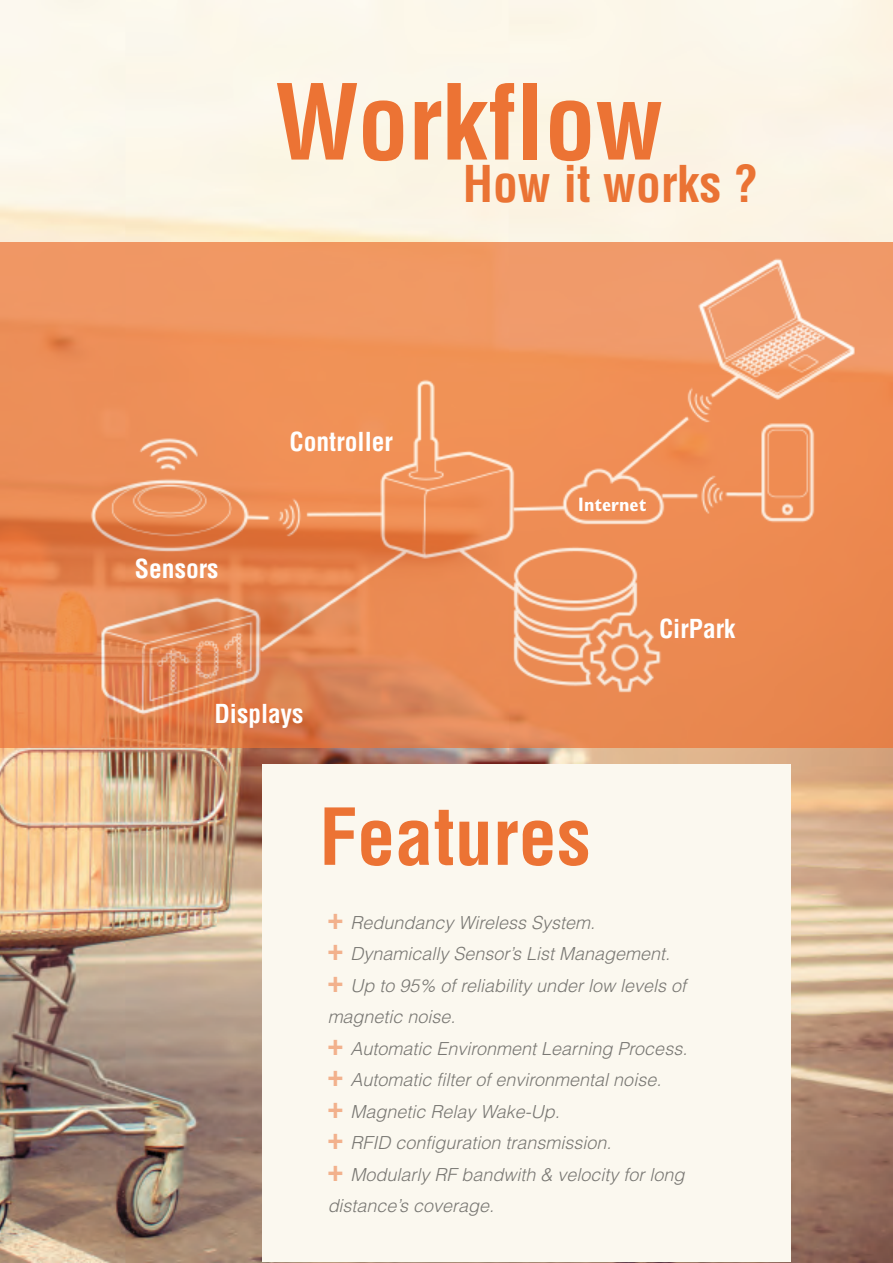
<style>
.page{position:relative;width:893px;height:1263px;background:#fff}
.page>*{position:absolute;margin:0;border:0;box-sizing:border-box;transform-origin:0 0}
.t1{font:700 condensed 102px "Helvetica";color:#ec7334}
.t2{font:700 condensed 76.5px "Helvetica";color:#ec7334}
.t3{font:700 condensed 49.5px "Helvetica";color:#ea7334}
.t4{font:700 condensed 25.5px "Helvetica";color:#fff}
.t5{font:700 condensed 19.5px "Gill Sans Std";color:#fff}
.t6{font:italic 300 18px/31.5px "Helvetica";color:#000}
.s1{font-weight:700;font-style:normal;font-stretch:condensed;font-size:30.75px;color:#ea7031}
</style>
<div class="page">
<img style="left:0;top:0;width:893px;height:1262px">
<div style="left:262px;top:764px;width:529px;height:498px;background:#fbf8ef"></div>
<img style="left:16px;top:242px;width:877px;height:505px">
<h1 class="t1" style="left:274px;top:58px;width:391px">Workflow</h1>
<h3 class="t3" style="left:463px;top:153px;width:297px">How it works ?</h3>
<h3 class="t4" style="left:135px;top:553px;width:85px">Sensors</h3>
<h3 class="t4" style="left:290px;top:425px;width:105px">Controller</h3>
<h3 class="t4" style="left:214px;top:698px;width:91px">Displays</h3>
<p class="t5" style="left:578px;top:493px;width:70px">Internet</p>
<h3 class="t4" style="left:659px;top:613px;width:78px">CirPark</h3>
<h2 class="t2" style="left:319px;top:789px;width:273px">Features</h2>
<p class="t6" style="left:327px;top:907px;width:361px"><span class="s1">+</span> Redundancy Wireless System.<br><span class="s1">+</span> Dynamically Sensor’s List Management. <span class="s1">+</span> Up to 95% of reliability under low levels of magnetic noise.<br><span class="s1">+</span> Automatic Environment Learning Process. <span class="s1">+</span> Automatic filter of environmental noise.<br><span class="s1">+</span> Magnetic Relay Wake-Up.<br><span class="s1">+</span> RFID configuration transmission.<br><span class="s1">+</span> Modularly RF bandwith &amp; velocity for long distance’s coverage.</p>
</div>
